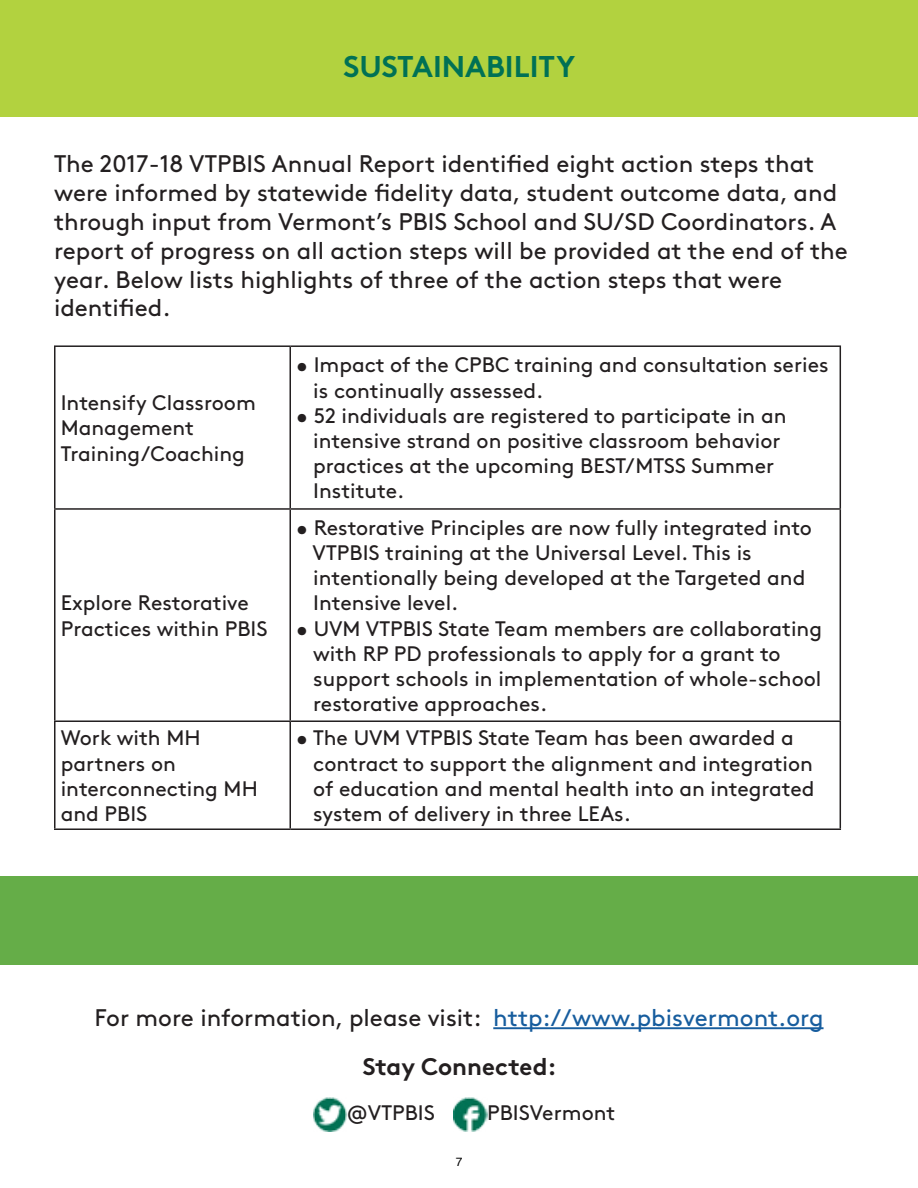
<style>
.page{position:relative;width:918px;height:1188px;background:#fff}
.page>*{position:absolute;margin:0;border:0;box-sizing:border-box;transform-origin:0 0}
.t1{font:700 30px "Brown Pro";color:#007155}
.t2{font:24px/28.8px "Brown Pro";color:#231f20;text-align:center}
.t3{font:21px/25.2px "Brown Pro";color:#231f20}
.t4{font:12px "Helvetica";color:#000}
.s1{color:#175d9e}
.s2{font-weight:700}
</style>
<div class="page">
<div style="left:0;top:0;width:918px;height:117px;background:#b2d23f"></div>
<hr style="left:493px;top:1027px;width:331px;height:2px;background:#175d9e">
<img style="left:313px;top:1098px;width:34px;height:34px">
<img style="left:454px;top:1098px;width:33px;height:34px">
<hr style="left:54px;top:345px;width:236px;height:2px;background:#231f20">
<hr style="left:54px;top:347px;width:2px;height:161px;background:#231f20">
<hr style="left:290px;top:345px;width:551px;height:2px;background:#231f20">
<hr style="left:290px;top:347px;width:1px;height:161px;background:#231f20">
<hr style="left:840px;top:347px;width:1px;height:161px;background:#231f20">
<hr style="left:54px;top:508px;width:236px;height:2px;background:#231f20">
<hr style="left:54px;top:510px;width:2px;height:210px;background:#231f20">
<hr style="left:290px;top:508px;width:551px;height:2px;background:#231f20">
<hr style="left:290px;top:510px;width:1px;height:210px;background:#231f20">
<hr style="left:840px;top:510px;width:1px;height:210px;background:#231f20">
<hr style="left:54px;top:720px;width:236px;height:2px;background:#231f20">
<hr style="left:54px;top:722px;width:2px;height:106px;background:#231f20">
<hr style="left:290px;top:720px;width:551px;height:2px;background:#231f20">
<hr style="left:290px;top:722px;width:1px;height:106px;background:#231f20">
<hr style="left:840px;top:722px;width:1px;height:106px;background:#231f20">
<hr style="left:54px;top:828px;width:236px;height:2px;background:#231f20">
<hr style="left:290px;top:828px;width:551px;height:2px;background:#231f20">
<div style="left:0;top:876px;width:918px;height:88px;background:#65ad48"></div>
<h1 class="t1" style="left:344px;top:42px;width:233px">SUSTAINABILITY</h1>
<p class="t2" style="left:54px;top:148px;width:795px;text-align:left">The 2017-18 VTPBIS Annual Report identified eight action steps that were informed by statewide fidelity data, student outcome data, and through input from Vermont’s PBIS School and SU/SD Coordinators. A report of progress on all action steps will be provided at the end of the year. Below lists highlights of three of the action steps that were identified.</p>
<p class="t3" style="left:61px;top:389px;width:197px">Intensify Classroom<br>Management<br>Training/Coaching</p>
<p class="t3" style="left:61px;top:589px;width:208px">Explore Restorative<br>Practices within PBIS</p>
<p class="t3" style="left:313px;top:351px;width:517px;text-indent:-17px">• Impact of the CPBC training and consultation series is continually assessed.</p>
<p class="t3" style="left:313px;top:401px;width:475px;text-indent:-17px">• 52 individuals are registered to participate in an intensive strand on positive classroom behavior practices at the upcoming BEST/MTSS Summer Institute.</p>
<p class="t3" style="left:313px;top:513px;width:501px;text-indent:-16px">• Restorative Principles are now fully integrated into VTPBIS training at the Universal Level. This is intentionally being developed at the Targeted and Intensive level.</p>
<p class="t3" style="left:313px;top:614px;width:511px;text-indent:-17px">• UVM VTPBIS State Team members are collaborating with RP PD professionals to apply for a grant to support schools in implementation of whole-school restorative approaches.</p>
<p class="t3" style="left:61px;top:724px;width:199px">Work with MH partners on interconnecting MH and PBIS</p>
<p class="t3" style="left:313px;top:724px;width:503px;text-indent:-17px">• The UVM VTPBIS State Team has been awarded a contract to support the alignment and integration of education and mental health into an integrated system of delivery in three LEAs.</p>
<p class="t2" style="left:94px;top:991px;width:731px;line-height:48.8px">For more information, please visit: <span class="s1">http://www.pbisvermont.org<br></span><span class="s2">Stay Connected:</span></p>
<p class="t3" style="left:347px;top:1099px;width:90px">@VTPBIS</p>
<p class="t3" style="left:487px;top:1099px;width:130px">PBISVermont</p>
<p class="t4" style="left:456px;top:1157px;width:8px">7</p>
</div>
